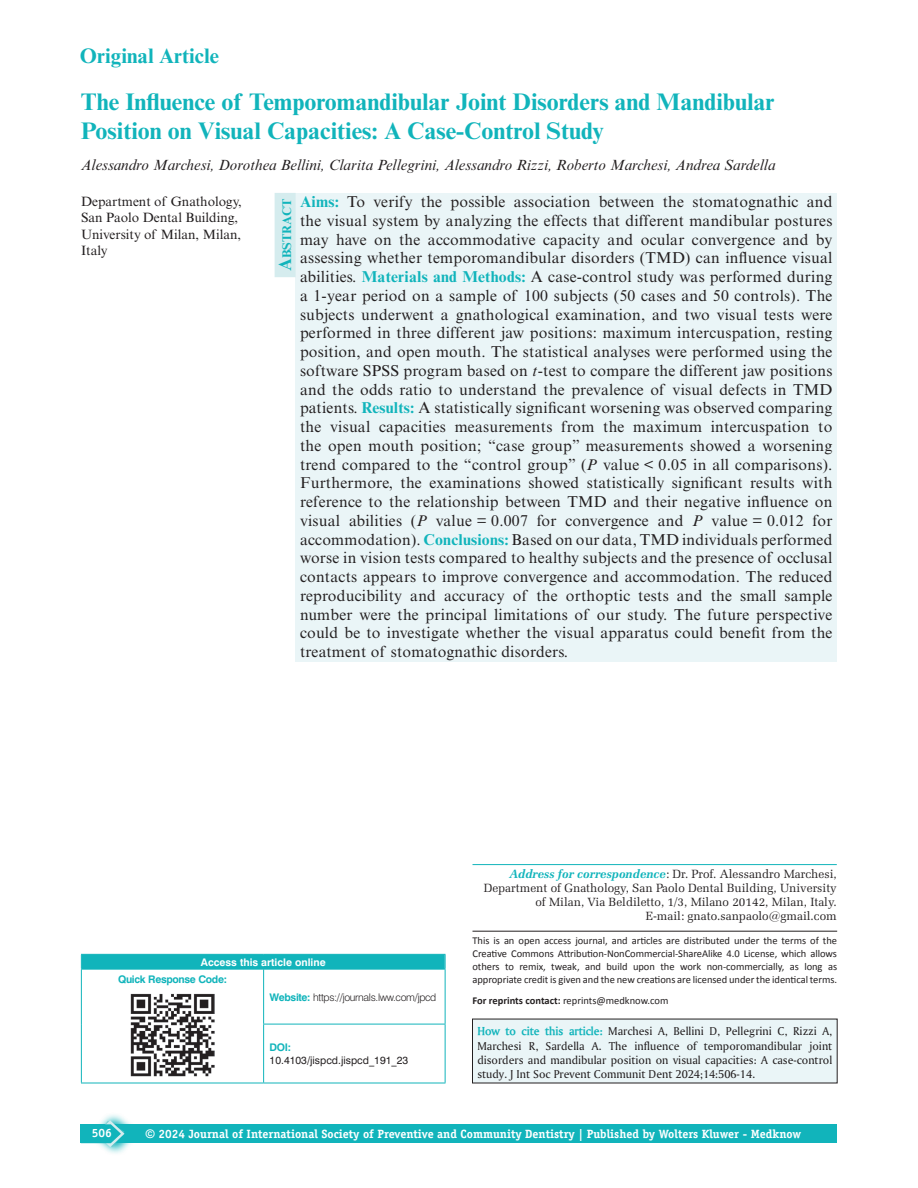
<style>
.page{position:relative;width:918px;height:1188px;background:#fff}
.page>*{position:absolute;margin:0;border:0;box-sizing:border-box;transform-origin:0 0}
.t1{font:700 24px/28.5px "Times New Roman MT Std";color:#11b4bb}
.t2{font:700 21px "Times New Roman MT Std";color:#11b4bb}
.t3{font:15.75px/18.8px "Times New Roman MT Std";letter-spacing:.015em;color:#231f20;text-align:justify}
.t4{font:italic 15px "Times New Roman MT Std";color:#231f20}
.t5{font:13.5px/16.5px "Times New Roman MT Std";color:#231f20}
.t6{font:700 12.6px "Times New Roman MT Std";color:#11b4bb}
.t7{font:12px/14.2px "Ameretto Normal";color:#231f20;text-align:justify}
.t8{font:12px/14.2px "Zapf Elliptical 711 BT";color:#231f20;text-align:right}
.t9{font:700 12px "Officina Serif";color:#fff}
.t10{font:10.5px/12.8px "Calibri";letter-spacing:-.005em;color:#231f20;text-align:justify}
.t11{font:300 10.5px "Swiss 721 BT";letter-spacing:-.03em;color:#231f20}
.t12{font:10.5px "Swiss 721 BT";color:#231f20}
.t13{font:700 10.5px "Swiss 721 BT";color:#fff}
.t14{font:700 10.5px "Swiss 721 BT";letter-spacing:-.03em;color:#11b4bb}
.s1{font-weight:700;color:#11b4bb}
.s2{font-style:italic}
.s3{font-size:18px}
.s4{font-weight:700;font-style:italic;color:#11b4bb}
.s5{font-weight:700}
.s6{font-family:"Ameretto";font-weight:700;color:#11b4bb}
.s7{font-family:"Arial MT Std"}
</style>
<div class="page">
<div style="left:81px;top:1124px;width:756px;height:19px;background:#11b4bb"></div>
<svg style="left:102px;top:1114px;width:29px;height:40px"></svg>
<svg style="left:81px;top:1120px;width:44px;height:27px"></svg>
<div style="left:296px;top:193px;width:541px;height:469px;background:#eaf5f7"></div>
<hr style="left:472px;top:864px;width:365px;height:1px;background:#11b4bb">
<hr style="left:472px;top:931px;width:365px;height:1px;background:#231f20">
<div style="left:472px;top:1019px;width:365px;height:64px;background:#eaf5f7"></div>
<svg style="left:81px;top:955px;width:1px;height:14px"></svg>
<hr style="left:81px;top:954px;width:183px;height:1px;background:#11b4bb">
<hr style="left:264px;top:954px;width:182px;height:1px;background:#11b4bb">
<svg style="left:445px;top:955px;width:1px;height:14px"></svg>
<hr style="left:81px;top:969px;width:1px;height:55px;background:#11b4bb">
<hr style="left:81px;top:1024px;width:1px;height:59px;background:#11b4bb">
<hr style="left:81px;top:969px;width:183px;height:1px;background:#11b4bb">
<hr style="left:263px;top:969px;width:1px;height:55px;background:#11b4bb">
<hr style="left:264px;top:969px;width:182px;height:1px;background:#11b4bb">
<hr style="left:445px;top:969px;width:1px;height:55px;background:#11b4bb">
<hr style="left:81px;top:1083px;width:183px;height:1px;background:#11b4bb">
<hr style="left:263px;top:1024px;width:1px;height:59px;background:#11b4bb">
<hr style="left:263px;top:1024px;width:183px;height:1px;background:#11b4bb">
<hr style="left:445px;top:1024px;width:1px;height:59px;background:#11b4bb">
<hr style="left:264px;top:1083px;width:182px;height:1px;background:#11b4bb">
<div style="left:82px;top:954px;width:363px;height:15px;background:#11b4bb"></div>
<img style="left:131px;top:994px;width:83px;height:83px">
<div style="left:275px;top:193px;width:21px;height:84px;background:#d5ecee"></div>
<h2 class="t2" style="left:80px;top:43px;width:141px">Original Article</h2>
<h1 class="t1" style="left:81px;top:87px;width:696px">The Influence of Temporomandibular Joint Disorders and Mandibular<br>Position on Visual Capacities: A Case-Control Study</h1>
<p class="t4" style="left:81px;top:156px;width:696px">Alessandro Marchesi, Dorothea Bellini, Clarita Pellegrini, Alessandro Rizzi, Roberto Marchesi, Andrea Sardella</p>
<p class="t5" style="left:81px;top:193px;width:162px">Department of Gnathology,<br>San Paolo Dental Building,<br>University of Milan, Milan,<br>Italy</p>
<p class="t3" style="left:300px;top:193px;width:534px"><span class="s1">Aims:</span> To verify the possible association between the stomatognathic and the visual system by analyzing the effects that different mandibular postures may have on the accommodative capacity and ocular convergence and by assessing whether temporomandibular disorders (TMD) can influence visual abilities. <span class="s1">Materials and Methods:</span> A case-control study was performed during a 1-year period on a sample of 100 subjects (50 cases and 50 controls). The subjects underwent a gnathological examination, and two visual tests were performed in three different jaw positions: maximum intercuspation, resting position, and open mouth. The statistical analyses were performed using the software SPSS program based on <span class="s2">t-</span>test to compare the different jaw positions and the odds ratio to understand the prevalence of visual defects in TMD patients. <span class="s1">Results:</span> A statistically significant worsening was observed comparing the visual capacities measurements from the maximum intercuspation to the open mouth position; “case group” measurements showed a worsening trend compared to the “control group” (<span class="s2">P</span> value &lt; 0.05 in all comparisons).<br>Furthermore, the examinations showed statistically significant results with reference to the relationship between TMD and their negative influence on visual abilities (<span class="s2">P</span> value = 0.007 for convergence and <span class="s2">P</span> value = 0.012 for accommodation). <span class="s1">Conclusions:</span> Based on our data, TMD individuals performed worse in vision tests compared to healthy subjects and the presence of occlusal contacts appears to improve convergence and accommodation. The reduced reproducibility and accuracy of the orthoptic tests and the small sample number were the principal limitations of our study. The future perspective could be to investigate whether the visual apparatus could benefit from the treatment of stomatognathic disorders.</p>
<p class="t6" style="left:279px;top:271px;width:74px;rotate:-90deg"><span class="s3">A</span>bstract</p>
<p class="t13" style="left:201px;top:955px;width:126px">Access this article online</p>
<p class="t14" style="left:118px;top:972px;width:110px">Quick Response Code:</p>
<p class="t11" style="left:270px;top:991px;width:168px"><span class="s1">Website:</span> https://journals.lww.com/jpcd</p>
<p class="t14" style="left:270px;top:1040px;width:23px">DOI:</p>
<p class="t12" style="left:270px;top:1054px;width:140px">10.4103/jispcd.jispcd_191_23</p>
<p class="t8" style="left:484px;top:866px;width:355px"><span class="s4">Address for correspondence</span>: Dr. Prof. Alessandro Marchesi, Department of Gnathology, San Paolo Dental Building, University of Milan, Via Beldiletto, 1/3, Milano 20142, Milan, Italy.<br>E-mail: gnato.sanpaolo@gmail.com</p>
<p class="t10" style="left:472px;top:934px;width:366px">This is an open access journal, and articles are distributed under the terms of the Creative Commons Attribution-NonCommercial-ShareAlike 4.0 License, which allows others to remix, tweak, and build upon the work non-commercially, as long as appropriate credit is given and the new creations are licensed under the identical terms.</p>
<p class="t10" style="left:472px;top:993px;width:198px"><span class="s5">For reprints contact:</span> reprints@medknow.com</p>
<p class="t7" style="left:477px;top:1024px;width:356px"><span class="s6">How to cite this article:</span> Marchesi A, Bellini D, Pellegrini C, Rizzi A, Marchesi R, Sardella A. The influence of temporomandibular joint disorders and mandibular position on visual capacities: A case-control study. J Int Soc Prevent Communit Dent 2024;14:506-14.</p>
<p class="t9" style="left:92px;top:1126px;width:22px">506</p>
<p class="t9" style="left:146px;top:1127px;width:657px"><span class="s7">©</span> 2024 Journal of International Society of Preventive and Community Dentistry | Published by Wolters Kluwer - Medknow</p>
</div>
